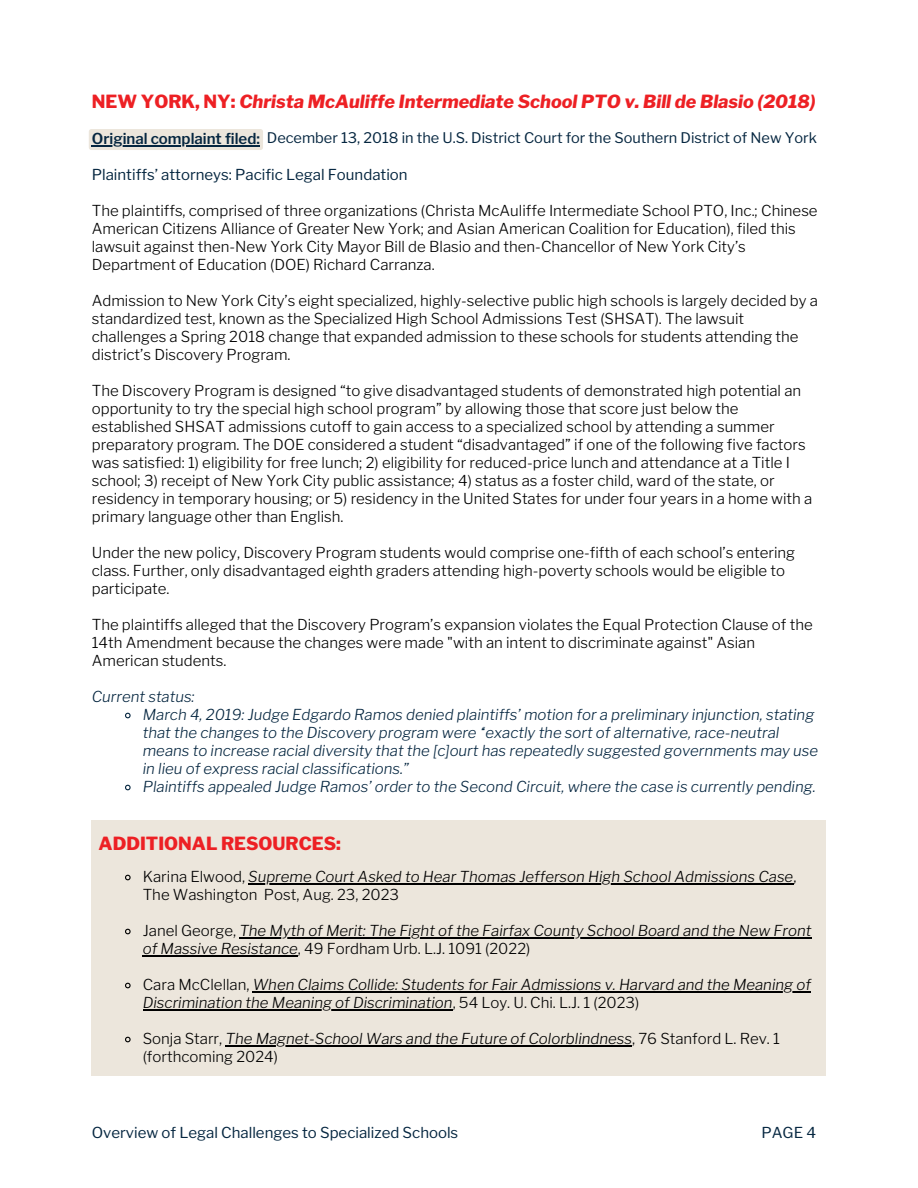
<style>
.page{position:relative;width:918px;height:1188px;background:#fff}
.page>*{position:absolute;margin:0;border:0;box-sizing:border-box;transform-origin:0 0}
.t1{font:italic 800 18px "Libre Franklin";color:#ed2024}
.t2{font:800 18px "Libre Franklin";color:#ed2024}
.t3{font:300 15px/18px "Libre Franklin";color:#000}
.t4{font:italic 300 15px/18px "Libre Franklin";color:#000}
.t5{font:italic 300 15px/18px "Libre Franklin";color:#052640}
.t6{font:15px "Libre Franklin";color:#052640}
.t7{font:600 15px "Libre Franklin";color:#052640}
.t8{font:14.55px "Libre Franklin";color:#052640}
.s1{font-style:normal}
</style>
<div class="page">
<div style="left:92px;top:820px;width:734px;height:256px;background:#ece6dc"></div>
<svg style="left:125px;top:712px;width:6px;height:7px"></svg>
<svg style="left:125px;top:784px;width:6px;height:7px"></svg>
<svg style="left:125px;top:874px;width:6px;height:7px"></svg>
<hr style="left:248px;top:883px;width:545px;height:1px;background:#000">
<svg style="left:125px;top:928px;width:6px;height:7px"></svg>
<hr style="left:239px;top:937px;width:572px;height:1px;background:#000">
<hr style="left:143px;top:955px;width:155px;height:1px;background:#000">
<svg style="left:125px;top:982px;width:6px;height:7px"></svg>
<hr style="left:253px;top:991px;width:558px;height:1px;background:#000">
<hr style="left:143px;top:1009px;width:310px;height:1px;background:#000">
<svg style="left:125px;top:1036px;width:6px;height:7px"></svg>
<hr style="left:226px;top:1045px;width:406px;height:1px;background:#000">
<div style="left:89px;top:129px;width:174px;height:21px;background:#ece6dc"></div>
<hr style="left:92px;top:145px;width:168px;height:1px;background:#052640">
<p class="t1" style="left:92px;top:91px;width:725px"><span class="s1">NEW YORK, NY:</span> Christa McAuliffe Intermediate School PTO v. Bill de Blasio (2018)</p>
<p class="t7" style="left:92px;top:130px;width:170px">Original complaint filed:</p>
<p class="t8" style="left:267px;top:129px;width:552px">December 13, 2018 in the U.S. District Court for the Southern District of New York</p>
<p class="t6" style="left:92px;top:166px;width:317px">Plaintiffs’ attorneys: Pacific Legal Foundation</p>
<p class="t3" style="left:92px;top:202px;width:727px">The plaintiffs, comprised of three organizations (Christa McAuliffe Intermediate School PTO, Inc.; Chinese American Citizens Alliance of Greater New York; and Asian American Coalition for Education), filed this lawsuit against then-New York City Mayor Bill de Blasio and then-Chancellor of New York City’s Department of Education (DOE) Richard Carranza.</p>
<p class="t3" style="left:92px;top:292px;width:728px">Admission to New York City’s eight specialized, highly-selective public high schools is largely decided by a standardized test, known as the Specialized High School Admissions Test (SHSAT). The lawsuit challenges a Spring 2018 change that expanded admission to these schools for students attending the district’s Discovery Program.</p>
<p class="t3" style="left:92px;top:382px;width:722px">The Discovery Program is designed “to give disadvantaged students of demonstrated high potential an opportunity to try the special high school program” by allowing those that score just below the established SHSAT admissions cutoff to gain access to a specialized school by attending a summer preparatory program. The DOE considered a student “disadvantaged” if one of the following five factors was satisfied: 1) eligibility for free lunch; 2) eligibility for reduced-price lunch and attendance at a Title I school; 3) receipt of New York City public assistance; 4) status as a foster child, ward of the state, or residency in temporary housing; or 5) residency in the United States for under four years in a home with a primary language other than English.</p>
<p class="t3" style="left:92px;top:544px;width:705px">Under the new policy, Discovery Program students would comprise one-fifth of each school’s entering class. Further, only disadvantaged eighth graders attending high-poverty schools would be eligible to participate.</p>
<p class="t3" style="left:92px;top:616px;width:722px">The plaintiffs alleged that the Discovery Program’s expansion violates the Equal Protection Clause of the<br>14th Amendment because the changes were made "with an intent to discriminate against" Asian<br>American students.</p>
<p class="t5" style="left:92px;top:688px;width:104px">Current status:</p>
<p class="t5" style="left:143px;top:706px;width:677px">March 4, 2019: Judge Edgardo Ramos denied plaintiffs’ motion for a preliminary injunction, stating that the changes to the Discovery program were “exactly the sort of alternative, race-neutral means to increase racial diversity that the [c]ourt has repeatedly suggested governments may use in lieu of express racial classifications.”</p>
<p class="t5" style="left:143px;top:778px;width:674px">Plaintiffs appealed Judge Ramos’ order to the Second Circuit, where the case is currently pending.</p>
<p class="t2" style="left:99px;top:832px;width:244px">ADDITIONAL RESOURCES:</p>
<p class="t4" style="left:143px;top:868px;width:655px"><span class="s1">Karina Elwood,</span> Supreme Court Asked to Hear Thomas Jefferson High School Admissions Case<span class="s1">,<br>The Washington Post, Aug. 23, 2023</span></p>
<p class="t4" style="left:143px;top:922px;width:670px"><span class="s1">Janel George,</span> The Myth of Merit: The Fight of the Fairfax County School Board and the New Front of Massive Resistance<span class="s1">, 49 Fordham Urb. L.J. 1091 (2022)</span></p>
<p class="t4" style="left:143px;top:976px;width:670px"><span class="s1">Cara McClellan,</span> When Claims Collide: Students for Fair Admissions v. Harvard and the Meaning of<br>Discrimination the Meaning of Discrimination<span class="s1">, 54 Loy. U. Chi. L.J. 1 (2023)</span></p>
<p class="t4" style="left:143px;top:1030px;width:639px"><span class="s1">Sonja Starr,</span> The Magnet-School Wars and the Future of Colorblindness<span class="s1">, 76 Stanford L. Rev. 1 (forthcoming 2024)</span></p>
<p class="t6" style="left:92px;top:1123px;width:368px">Overview of Legal Challenges to Specialized Schools</p>
<p class="t6" style="left:761px;top:1123px;width:56px">PAGE 4</p>
</div>
